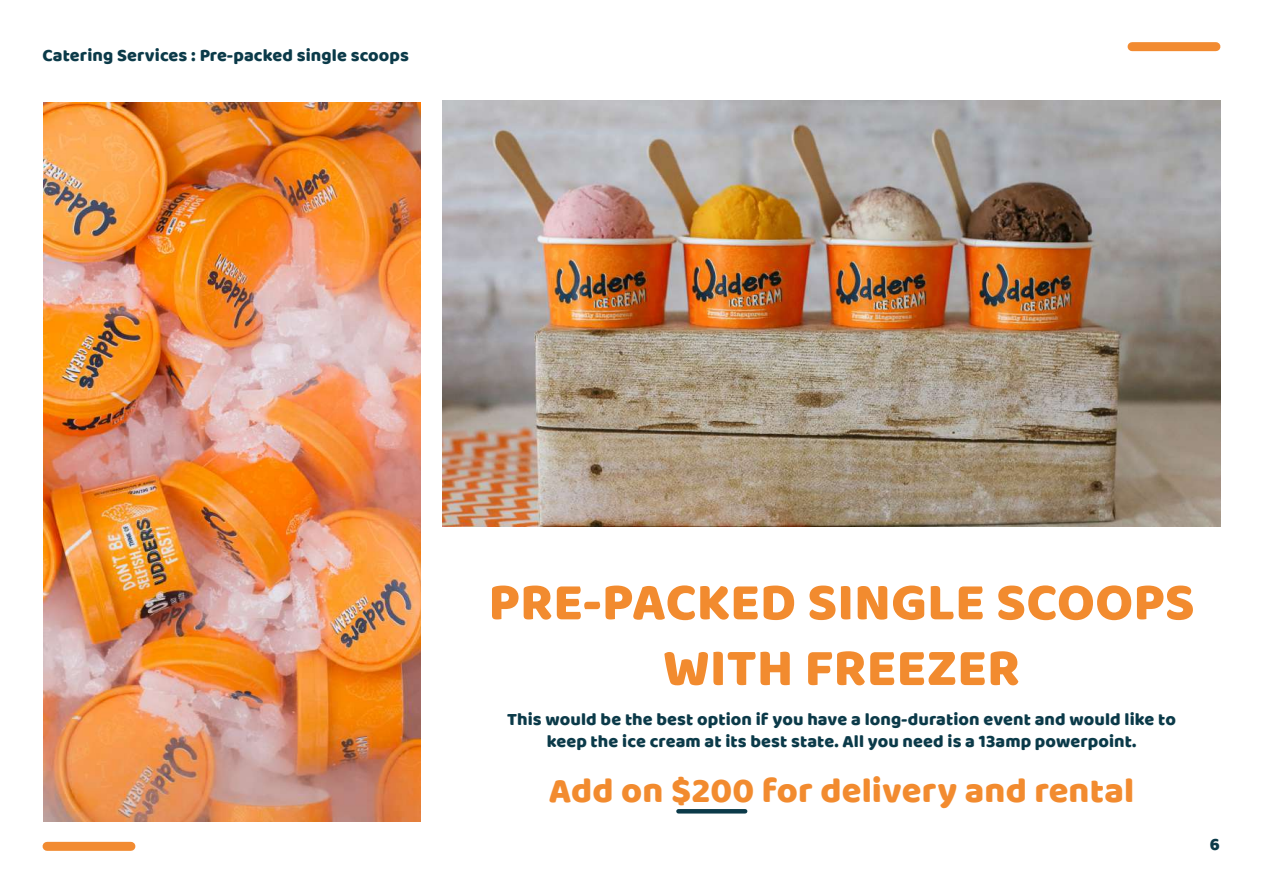
<style>
.page{position:relative;width:1263px;height:893px;background:#fff}
.page>*{position:absolute;margin:0;border:0;box-sizing:border-box;transform-origin:0 0}
.t1{font:54px "Baloo Chettan";letter-spacing:.005em;color:#f28b2f}
.t2{font:36px "Baloo Chettan";letter-spacing:.005em;color:#f28b2f}
.t3{font:18px/21.6px "Baloo Chettan";letter-spacing:.005em;color:#0b3a49;text-align:center}
</style>
<div class="page">
<div style="left:1132px;top:42px;width:84px;height:9px;background:#f28b31"></div>
<div style="left:47px;top:842px;width:84px;height:9px;background:#f28b31"></div>
<hr style="left:678px;top:809px;width:67px;height:4px;background:#0b3a49">
<img style="left:442px;top:101px;width:778px;height:426px">
<img style="left:44px;top:102px;width:377px;height:719px">
<p class="t3" style="left:43px;top:44px;width:368px">Catering Services : Pre-packed single scoops</p>
<h1 class="t1" style="left:488px;top:562px;width:707px">PRE-PACKED SINGLE SCOOPS</h1>
<h1 class="t1" style="left:663px;top:628px;width:358px">WITH FREEZER</h1>
<p class="t3" style="left:507px;top:708px;width:670px">This would be the best option if you have a long-duration event and would like to keep the ice cream at its best state. All you need is a 13amp powerpoint.</p>
<h2 class="t2" style="left:549px;top:764px;width:587px">Add on $200 for delivery and rental</h2>
<p class="t3" style="left:1210px;top:833px;width:12px">6</p>
</div>
